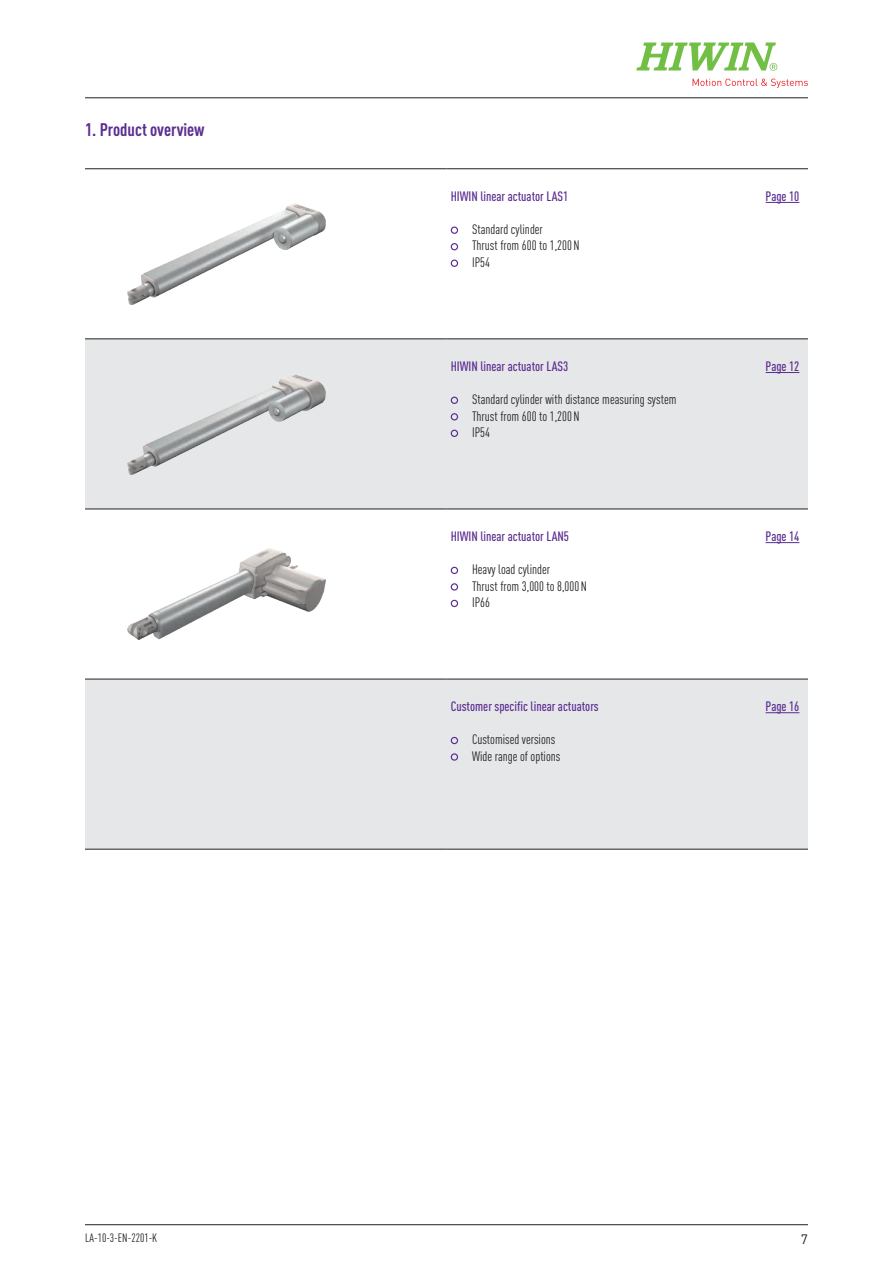
<style>
.page{position:relative;width:893px;height:1263px;background:#fff}
.page>*{position:absolute;margin:0;border:0;box-sizing:border-box;transform-origin:0 0}
.t1{font:700 condensed 18px "DIN Pro";color:#5b2e91}
.t2{font:condensed 13.5px/16.5px "DIN Pro";color:#231f20}
.t3{font:500 condensed 13.5px "DIN Pro";color:#5b2e91}
.t4{font:13.5px "DIN Pro";color:#231f20}
.t5{font:condensed 12px "DIN Pro";color:#231f20}
</style>
<div class="page">
<hr style="left:85px;top:98px;width:723px;height:1px;background:#231f20">
<hr style="left:85px;top:1224px;width:723px;height:1px;background:#231f20">
<svg style="left:636px;top:43px;width:141px;height:28px"></svg>
<svg style="left:693px;top:79px;width:115px;height:9px"></svg>
<svg style="left:85px;top:340px;width:723px;height:509px;fill:#e6e7e9"></svg>
<hr style="left:85px;top:168px;width:361px;height:1px;background:#231f20">
<hr style="left:446px;top:168px;width:362px;height:1px;background:#231f20">
<hr style="left:85px;top:679px;width:361px;height:1px;background:#231f20">
<hr style="left:446px;top:679px;width:362px;height:1px;background:#231f20">
<hr style="left:85px;top:849px;width:361px;height:1px;background:#231f20">
<hr style="left:446px;top:849px;width:362px;height:1px;background:#231f20">
<hr style="left:85px;top:339px;width:361px;height:1px;background:#231f20">
<hr style="left:446px;top:339px;width:362px;height:1px;background:#231f20">
<hr style="left:85px;top:509px;width:361px;height:1px;background:#231f20">
<hr style="left:446px;top:509px;width:362px;height:1px;background:#231f20">
<img style="left:128px;top:203px;width:197px;height:101px">
<hr style="left:766px;top:202px;width:33px;height:1px;background:#5b2e91">
<div style="left:451px;top:227px;width:7px;height:7px;border:1px solid #5b2e91;border-radius:50%"></div>
<div style="left:451px;top:243px;width:7px;height:7px;border:1px solid #5b2e91;border-radius:50%"></div>
<div style="left:451px;top:260px;width:7px;height:7px;border:1px solid #5b2e91;border-radius:50%"></div>
<img style="left:128px;top:373px;width:197px;height:102px">
<hr style="left:766px;top:372px;width:33px;height:1px;background:#5b2e91">
<div style="left:451px;top:397px;width:7px;height:7px;border:1px solid #5b2e91;border-radius:50%"></div>
<div style="left:451px;top:413px;width:7px;height:7px;border:1px solid #5b2e91;border-radius:50%"></div>
<div style="left:451px;top:430px;width:7px;height:7px;border:1px solid #5b2e91;border-radius:50%"></div>
<img style="left:128px;top:549px;width:197px;height:90px">
<hr style="left:766px;top:542px;width:33px;height:1px;background:#5b2e91">
<div style="left:451px;top:567px;width:7px;height:7px;border:1px solid #5b2e91;border-radius:50%"></div>
<div style="left:451px;top:583px;width:7px;height:8px;border:1px solid #5b2e91;border-radius:50%"></div>
<div style="left:451px;top:600px;width:7px;height:7px;border:1px solid #5b2e91;border-radius:50%"></div>
<hr style="left:766px;top:712px;width:33px;height:1px;background:#5b2e91">
<div style="left:451px;top:737px;width:7px;height:7px;border:1px solid #5b2e91;border-radius:50%"></div>
<div style="left:451px;top:753px;width:7px;height:8px;border:1px solid #5b2e91;border-radius:50%"></div>
<h1 class="t1" style="left:85px;top:116px;width:121px">1. Product overview</h1>
<p class="t3" style="left:451px;top:186px;width:119px">HIWIN linear actuator LAS1</p>
<p class="t3" style="left:766px;top:186px;width:35px">Page 10</p>
<p class="t2" style="left:472px;top:220px;width:109px">Standard cylinder<br>Thrust from 600 to 1,200 N<br>IP54</p>
<p class="t3" style="left:451px;top:356px;width:119px">HIWIN linear actuator LAS3</p>
<p class="t3" style="left:766px;top:356px;width:35px">Page 12</p>
<p class="t2" style="left:472px;top:390px;width:206px">Standard cylinder with distance measuring system<br>Thrust from 600 to 1,200 N<br>IP54</p>
<p class="t3" style="left:451px;top:526px;width:120px">HIWIN linear actuator LAN5</p>
<p class="t3" style="left:766px;top:526px;width:35px">Page 14</p>
<p class="t2" style="left:472px;top:560px;width:117px">Heavy load cylinder<br>Thrust from 3,000 to 8,000 N<br>IP66</p>
<p class="t3" style="left:451px;top:696px;width:150px">Customer specific linear actuators</p>
<p class="t3" style="left:766px;top:696px;width:35px">Page 16</p>
<p class="t2" style="left:472px;top:730px;width:90px">Customised versions<br>Wide range of options</p>
<p class="t5" style="left:85px;top:1229px;width:74px">LA-10-3-EN-2201-K</p>
<p class="t4" style="left:801px;top:1228px;width:9px">7</p>
</div>
